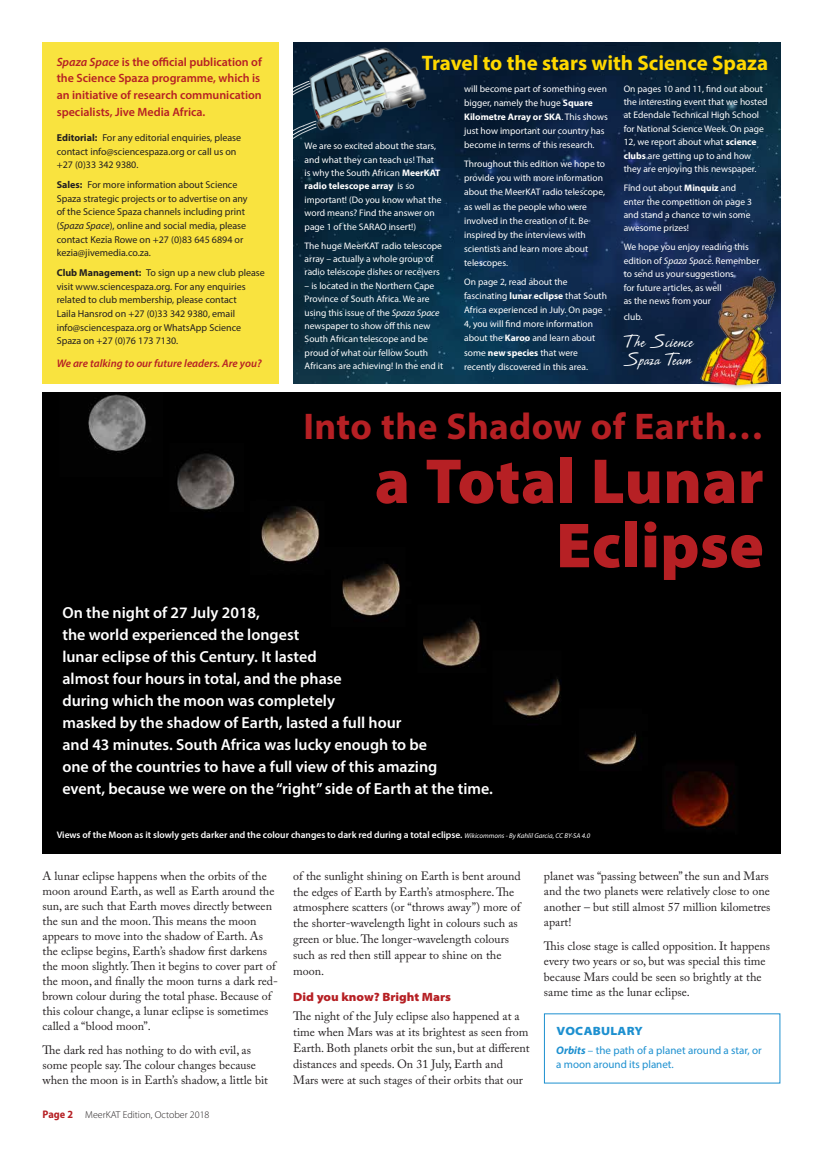
<style>
.page{position:relative;width:823px;height:1163px;background:#fff}
.page>*{position:absolute;margin:0;border:0;box-sizing:border-box;transform-origin:0 0}
.t1{font:900 64.2px/64.2px "Myriad Pro";letter-spacing:.005em;color:#b62024;text-align:right}
.t2{font:700 37.3px "Myriad Pro";letter-spacing:.01em;color:#b62024}
.t3{font:700 21px "Myriad Pro";color:#ffd800}
.t4{font:19px/18.4px "CAC Leslie";color:#fff;scale:.95 1}
.t5{font:600 16px/22px "Myriad Pro";color:#fff}
.t6{font:12px/15px "Adobe Caslon Pro";color:#231f20}
.t7{font:600 12px/16.7px "Myriad Pro";color:#b62024}
.t8{font:900 semi-expanded 12px "Myriad Pro";letter-spacing:.02em;color:#1d90d0}
.t9{font:11px/14px "Myriad Pro";color:#1d90d0}
.t10{font:italic 600 11px "Myriad Pro";color:#b62024}
.t11{font:10px/13.7px "Myriad Pro";color:#231f20}
.t12{font:300 10px "Myriad Pro";color:#231f20}
.t13{font:9.5px/13.4px "Myriad Pro";color:#fff}
.t14{font:600 9.5px "Myriad Pro";color:#fff}
.s1{font-style:italic}
.s2{font-weight:700}
.s3{font-weight:400;font-style:italic;font-size:7px}
.s4{font-weight:700;font-stretch:semi-condensed;font-size:11px;color:#b62024}
.s5{font-family:"Myriad Pro";font-weight:900;font-stretch:semi-expanded;color:#b62024}
.s6{font-weight:700;font-style:italic}
</style>
<div class="page">
<img style="left:293px;top:43px;width:487px;height:340px">
<div style="left:694px;top:271px;width:86px;height:120px;background:#231f20;opacity:.55"></div>
<img style="left:699px;top:277px;width:77px;height:110px">
<div style="left:43px;top:392px;width:737px;height:461px;background:#000"></div>
<div style="left:43px;top:43px;width:236px;height:340px;background:#f9e33f"></div>
<svg style="left:293px;top:81px;width:12px;height:25px"></svg>
<svg style="left:293px;top:121px;width:24px;height:26px"></svg>
<img style="left:305px;top:42px;width:131px;height:95px">
<p class="t7" style="left:57px;top:53px;width:206px"><span class="s1">Spaza Space</span> is the official publication of the Science Spaza programme, which is an initiative of research communication specialists, Jive Media Africa.</p>
<p class="t11" style="left:57px;top:131px;width:186px"><span class="s2">Editorial:</span> For any editorial enquiries, please contact info@sciencespaza.org or call us on +27 (0)33 342 9380.</p>
<p class="t11" style="left:57px;top:177px;width:192px"><span class="s2">Sales:</span> For more information about Science Spaza strategic projects or to advertise on any of the Science Spaza channels including print (<span class="s1">Spaza Space</span>), online and social media, please contact Kezia Rowe on +27 (0)83 645 6894 or kezia@jivemedia.co.za.</p>
<p class="t11" style="left:57px;top:265px;width:209px"><span class="s2">Club Management:</span> To sign up a new club please visit www.sciencespaza.org. For any enquiries related to club membership, please contact<br>Laila Hansrod on +27 (0)33 342 9380, email info@sciencespaza.org or WhatsApp Science Spaza on +27 (0)76 173 7130.</p>
<p class="t10" style="left:57px;top:356px;width:206px">We are talking to our future leaders. Are you?</p>
<p class="t3" style="left:421px;top:49px;width:347px">Travel to the stars with Science Spaza</p>
<p class="t13" style="left:304px;top:139px;width:138px">We are so excited about the stars, and what they can teach us! That is why the South African <span class="s2">MeerKAT radio telescope array</span> is so important! (Do you know what the word means? Find the answer on page 1 of the SARAO insert!)</p>
<p class="t13" style="left:304px;top:238px;width:139px">The huge MeerKAT radio telescope array – actually a whole group of radio telescope dishes or receivers</p>
<p class="t13" style="left:304px;top:279px;width:140px">– is located in the Northern Cape<br>Province of South Africa. We are using this issue of the <span class="s1">Spaza Space </span>newspaper to show off this new<br>South African telescope and be proud of what our fellow South<br>Africans are achieving! In the end it</p>
<p class="t13" style="left:464px;top:81px;width:145px;line-height:14px">will become part of something even bigger, namely the huge <span class="s2">Square Kilometre Array or SKA</span>. This shows just how important our country has become in terms of this research.</p>
<p class="t13" style="left:464px;top:157px;width:142px;line-height:14px">Throughout this edition we hope to provide you with more information about the MeerKAT radio telescope, as well as the people who were involved in the creation of it. Be inspired by the interviews with scientists and learn more about telescopes.</p>
<p class="t13" style="left:464px;top:275px;width:144px;line-height:14px">On page 2, read about the fascinating <span class="s2">lunar eclipse</span> that South<br>Africa experienced in July. On page<br>4, you will find more information about the <span class="s2">Karoo</span> and learn about some <span class="s2">new species</span> that were recently discovered in this area.</p>
<p class="t13" style="left:623px;top:82px;width:145px">On pages 10 and 11, find out about the interesting event that we hosted at Edendale Technical High School for National Science Week. On page 12, we report about what <span class="s2">science clubs</span> are getting up to and how they are enjoying this newspaper.</p>
<p class="t13" style="left:623px;top:181px;width:130px">Find out about <span class="s2">Minquiz</span> and enter the competition on page 3 and stand a chance to win some awesome prizes!</p>
<p class="t13" style="left:623px;top:240px;width:137px">We hope you enjoy reading this edition of <span class="s1">Spaza Space</span>. Remember to send us your suggestions<br>for future articles, as well<br>as the news from your</p>
<p class="t13" style="left:623px;top:310px;width:20px">club.</p>
<p class="t4" style="left:623px;top:332px;width:74px">The Science<br>Spaza Team</p>
<p class="t2" style="left:303px;top:402px;width:461px">Into the Shadow of Earth…</p>
<p class="t1" style="left:374px;top:446px;width:390px">a Total Lunar<br>Eclipse</p>
<p class="t5" style="left:62px;top:600px;width:432px">On the night of 27 July 2018,<br>the world experienced the longest<br>lunar eclipse of this Century. It lasted<br>almost four hours in total, and the phase<br>during which the moon was completely<br>masked by the shadow of Earth, lasted a full hour<br>and 43 minutes. South Africa was lucky enough to be<br>one of the countries to have a full view of this amazing<br>event, because we were on the “right” side of Earth at the time.</p>
<p class="t14" style="left:57px;top:828px;width:534px">Views of the Moon as it slowly gets darker and the colour changes to dark red during a total eclipse. <span class="s3">Wikicommons - By Kahlil Garcia, CC BY-SA 4.0</span></p>
<p class="t6" style="left:43px;top:867px;width:237px">A lunar eclipse happens when the orbits of the moon around Earth, as well as Earth around the sun, are such that Earth moves directly between the sun and the moon. This means the moon appears to move into the shadow of Earth. As the eclipse begins, Earth’s shadow first darkens the moon slightly. Then it begins to cover part of the moon, and finally the moon turns a dark red&shy;brown colour during the total phase. Because of this colour change, a lunar eclipse is sometimes called a “blood moon”.</p>
<p class="t6" style="left:43px;top:1041px;width:227px">The dark red has nothing to do with evil, as some people say. The colour changes because when the moon is in Earth’s shadow, a little bit</p>
<p class="t12" style="left:43px;top:1108px;width:168px"><span class="s4">Page 2</span> MeerKAT Edition, October 2018</p>
<p class="t6" style="left:293px;top:867px;width:229px;line-height:15.9px">of the sunlight shining on Earth is bent around the edges of Earth by Earth’s atmosphere. The atmosphere scatters (or “throws away”) more of the shorter-wavelength light in colours such as green or blue. The longer-wavelength colours such as red then still appear to shine on the moon.</p>
<p class="t6" style="left:293px;top:987px;width:228px;line-height:18.7px"><span class="s5">Did you know? Bright Mars<br></span>The night of the July eclipse also happened at a</p>
<p class="t6" style="left:293px;top:1023px;width:238px;line-height:15.9px">time when Mars was at its brightest as seen from Earth. Both planets orbit the sun, but at different distances and speeds. On 31 July, Earth and Mars were at such stages of their orbits that our</p>
<p class="t6" style="left:543px;top:867px;width:228px;line-height:15.4px">planet was “passing between” the sun and Mars and the two planets were relatively close to one another – but still almost 57 million kilometres apart!</p>
<p class="t6" style="left:543px;top:937px;width:228px;line-height:15.4px">This close stage is called opposition. It happens every two years or so, but was special this time because Mars could be seen so brightly at the same time as the lunar eclipse.</p>
<p class="t8" style="left:556px;top:1023px;width:88px">VOCABULARY</p>
<p class="t9" style="left:556px;top:1043px;width:207px"><span class="s6">Orbits</span> – the path of a planet around a star, or a moon around its planet.</p>
</div>
